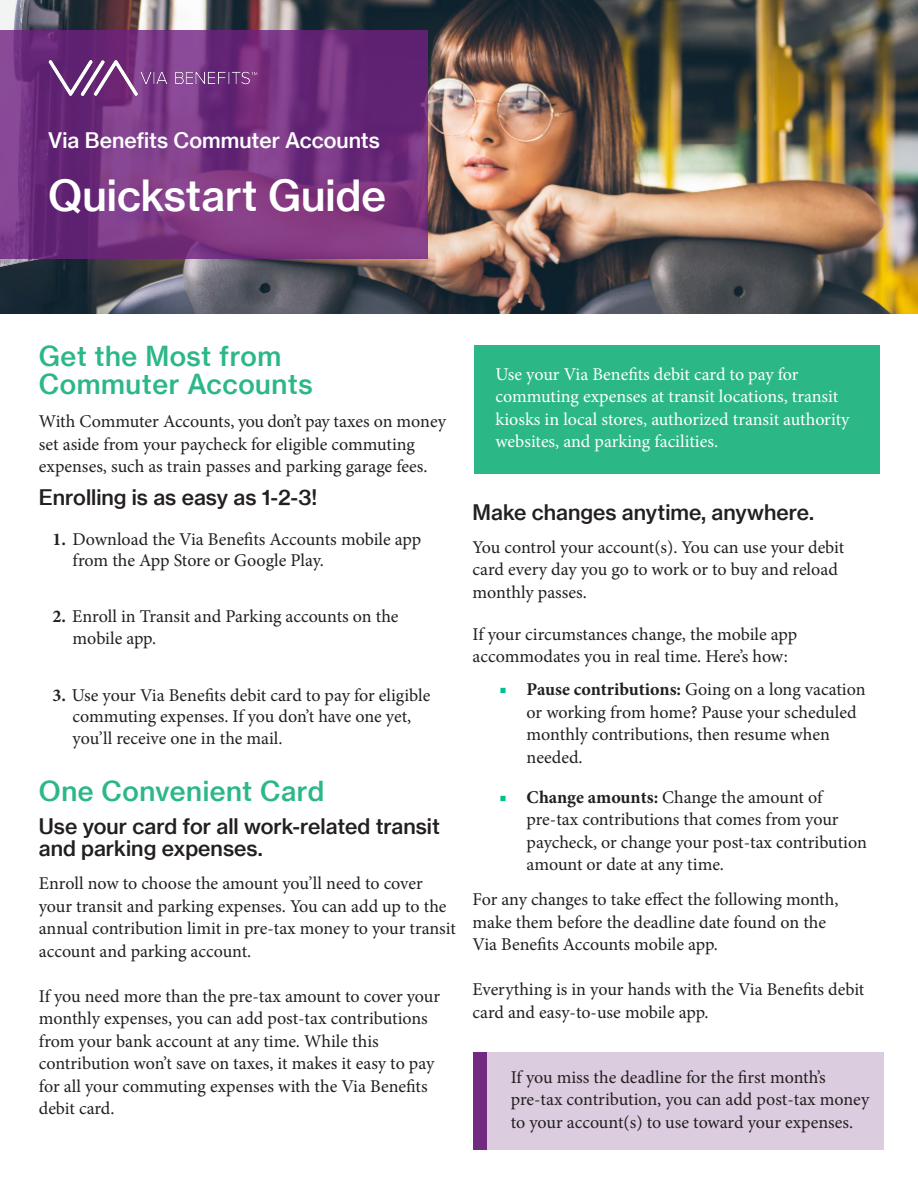
<style>
.page{position:relative;width:918px;height:1188px;background:#fff}
.page>*{position:absolute;margin:0;border:0;box-sizing:border-box;transform-origin:0 0}
.t1{font:42px "N Haas Grotesk TX Pro 65 Md";color:#fff}
.t2{font:27px/28.5px "N Haas Grotesk TX Pro 65 Md";letter-spacing:.02em;color:#2bb886}
.t3{font:21px/22.5px "N Haas Grotesk TX Pro 65 Md";color:#231f20}
.t4{font:21px "N Haas Grotesk TX Pro 65 Md";color:#fff}
.H1_Paragraph_Header{font:18px/22.5px "Minion Pro";letter-spacing:-.005em;color:#231f20}
.numbered_list{font:18px/21.6px "Minion Pro";letter-spacing:-.005em;color:#231f20}
.Paragraph_Style_1{font:18px/22.5px "Minion Pro";color:#fff}
.s1{font-weight:700}
.s2{color:#00c08c}
</style>
<div class="page">
<div style="left:473px;top:1052px;width:14px;height:97px;background:#722982"></div>
<div style="left:487px;top:1052px;width:397px;height:97px;background:#dbcce0"></div>
<img style="left:0;top:0;width:918px;height:314px">
<svg style="left:0;top:30px;width:428px;height:228px;background:#75327f"></svg>
<img style="left:20px;top:37px;width:260px;height:81px">
<div style="left:475px;top:345px;width:405px;height:129px;background:#2bb886"></div>
<p class="t4" style="left:48px;top:128px;width:333px">Via Benefits Commuter Accounts</p>
<p class="t1" style="left:48px;top:170px;width:339px">Quickstart Guide</p>
<p class="t2" style="left:39px;top:341px;width:275px">Get the Most from<br>Commuter Accounts</p>
<p class="H1_Paragraph_Header" style="left:39px;top:410px;width:409px">With Commuter Accounts, you don’t pay taxes on money set aside from your paycheck for eligible commuting expenses, such as train passes and parking garage fees.</p>
<p class="t3" style="left:39px;top:486px;width:280px">Enrolling is as easy as 1-2-3!</p>
<p class="numbered_list" style="left:73px;top:529px;width:350px;line-height:21px;text-indent:-20px"><span class="s1">1.</span> Download the Via Benefits Accounts mobile app from the App Store or Google Play.</p>
<p class="numbered_list" style="left:73px;top:606px;width:327px;text-indent:-20px"><span class="s1">2.</span> Enroll in Transit and Parking accounts on the mobile app.</p>
<p class="numbered_list" style="left:73px;top:684px;width:359px;text-indent:-20px"><span class="s1">3.</span> Use your Via Benefits debit card to pay for eligible commuting expenses. If you don’t have one yet, you’ll receive one in the mail.</p>
<p class="t2" style="left:39px;top:777px;width:287px">One Convenient Card</p>
<p class="t3" style="left:39px;top:815px;width:402px">Use your card for all work-related transit and parking expenses.</p>
<p class="H1_Paragraph_Header" style="left:39px;top:872px;width:418px">Enroll now to choose the amount you’ll need to cover your transit and parking expenses. You can add up to the annual contribution limit in pre-tax money to your transit account and parking account.</p>
<p class="H1_Paragraph_Header" style="left:39px;top:985px;width:403px">If you need more than the pre-tax amount to cover your monthly expenses, you can add post-tax contributions from your bank account at any time. While this contribution won’t save on taxes, it makes it easy to pay for all your commuting expenses with the Via Benefits debit card.</p>
<p class="Paragraph_Style_1" style="left:495px;top:363px;width:356px">Use your Via Benefits debit card to pay for commuting expenses at transit locations, transit kiosks in local stores, authorized transit authority websites, and parking facilities.</p>
<p class="t3" style="left:473px;top:501px;width:343px">Make changes anytime, anywhere.</p>
<p class="H1_Paragraph_Header" style="left:473px;top:536px;width:373px">You control your account(s). You can use your debit card every day you go to work or to buy and reload monthly passes.</p>
<p class="H1_Paragraph_Header" style="left:473px;top:623px;width:326px">If your circumstances change, the mobile app accommodates you in real time. Here’s how:</p>
<p class="H1_Paragraph_Header" style="left:527px;top:678px;width:340px;text-indent:-27px"><span class="s2">■</span> <span class="s1">Pause contributions:</span> Going on a long vacation or working from home? Pause your scheduled monthly contributions, then resume when needed.</p>
<p class="H1_Paragraph_Header" style="left:527px;top:786px;width:342px;text-indent:-27px"><span class="s2">■</span> <span class="s1">Change amounts:</span> Change the amount of pre-tax contributions that comes from your paycheck, or change your post-tax contribution amount or date at any time.</p>
<p class="H1_Paragraph_Header" style="left:473px;top:888px;width:367px">For any changes to take effect the following month, make them before the deadline date found on the<br>Via Benefits Accounts mobile app.</p>
<p class="H1_Paragraph_Header" style="left:473px;top:978px;width:393px">Everything is in your hands with the Via Benefits debit card and easy-to-use mobile app.</p>
<p class="H1_Paragraph_Header" style="left:511px;top:1066px;width:360px">If you miss the deadline for the first month’s pre-tax contribution, you can add post-tax money to your account(s) to use toward your expenses.</p>
</div>
